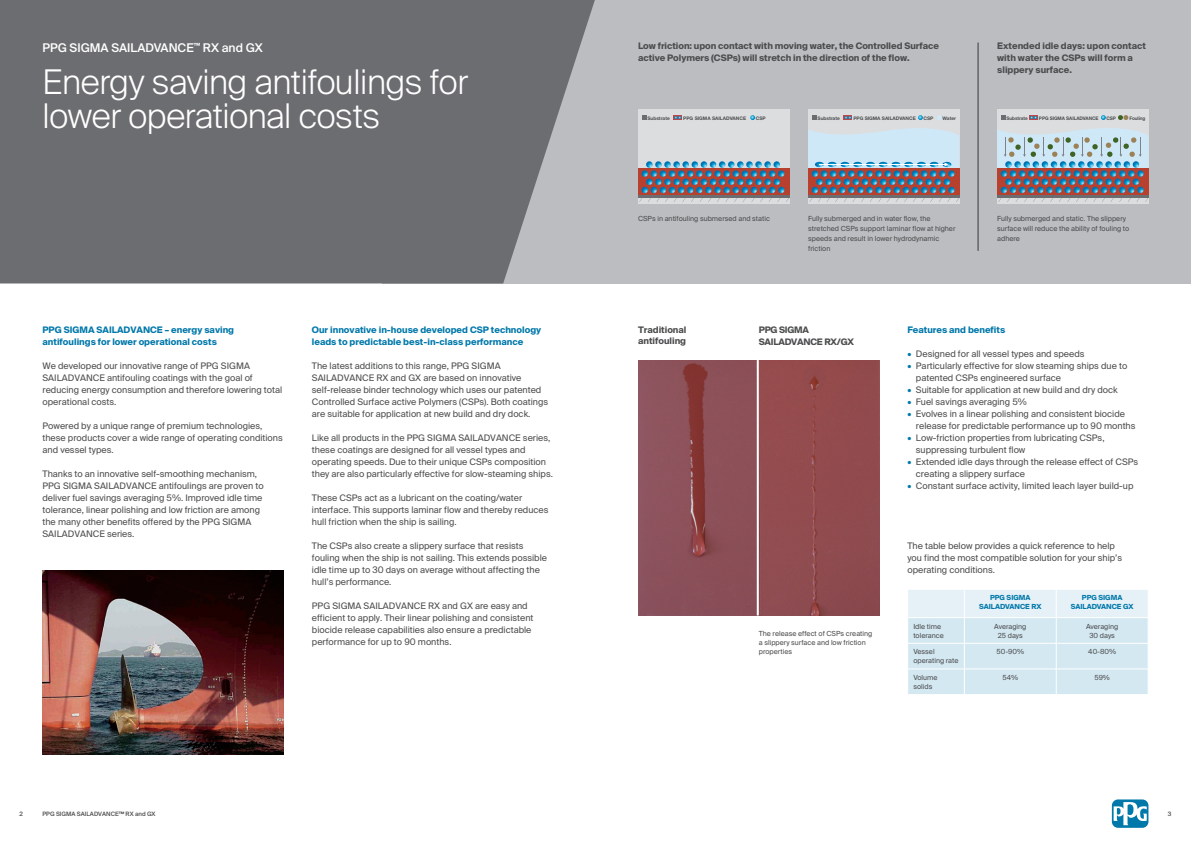
<style>
.page{position:relative;width:1191px;height:842px;background:#fff}
.page>*{position:absolute;margin:0;border:0;box-sizing:border-box;transform-origin:0 0}
.t1{font:300 34px "Suisse Intl";letter-spacing:-.01em;color:#fff}
.t2{font:500 12px "Suisse Intl";color:#fff}
.t3{font:9px/12px "Suisse Intl";color:#4b4c4d}
.t4{font:700 9px/12px "Suisse Intl";letter-spacing:-.005em;color:#4b4c4d}
.t5{font:700 9px/12px "Suisse Intl";color:#0078aa}
.t6{font:700 9px "Suisse Intl";letter-spacing:-.025em;color:#4b4c4d}
.t7{font:7px/10px "Suisse Intl";color:#4b4c4d}
.t8{font:700 7px "Suisse Intl";color:#0078aa}
.t9{font:500 6px "Suisse Intl";color:#4b4c4d}
.t10{font:700 4.8px "Helvetica Neue";letter-spacing:-.005em;color:#4b4c4d}
.s1{color:#0078aa}
</style>
<div class="page">
<div style="left:383px;top:0;width:808px;height:283px;background:#bcbdc0"></div>
<svg style="left:0;top:0;width:595px;height:283px;background:#717275"></svg>
<div style="left:638px;top:109px;width:151px;height:94px;background:#dcdddf"></div>
<hr style="left:638px;top:195px;width:151px;height:3px;background:#6c6d70">
<svg style="left:642px;top:115px;width:4px;height:5px"></svg>
<svg style="left:639px;top:161px;width:150px;height:41px"></svg>
<svg style="left:750px;top:115px;width:5px;height:5px"></svg>
<svg style="left:673px;top:115px;width:9px;height:5px"></svg>
<svg style="left:674px;top:116px;width:7px;height:3px"></svg>
<div style="left:808px;top:109px;width:151px;height:94px;background:#dcdddf"></div>
<svg style="left:808px;top:115px;width:151px;height:87px"></svg>
<div style="left:997px;top:109px;width:151px;height:94px;background:#dcdddf"></div>
<svg style="left:997px;top:115px;width:151px;height:87px"></svg>
<hr style="left:977px;top:43px;width:1px;height:208px;background:#4b4c4d">
<svg style="left:908px;top:590px;width:240px;height:104px;background:#daebf3"></svg>
<img style="left:638px;top:360px;width:241px;height:255px">
<hr style="left:757px;top:360px;width:2px;height:255px;background:#fff">
<svg style="left:1111px;top:799px;width:37px;height:29px"></svg>
<svg style="left:1113px;top:801px;width:33px;height:24px"></svg>
<img style="left:43px;top:570px;width:240px;height:184px">
<p class="t2" style="left:43px;top:41px;width:222px">PPG SIGMA SAILADVANCE<sup>™</sup> RX and GX</p>
<p class="t1" style="left:43px;top:62px;width:427px">Energy saving antifoulings for</p>
<p class="t1" style="left:43px;top:96px;width:339px">lower operational costs</p>
<p class="t5" style="left:43px;top:324px;width:193px">PPG SIGMA SAILADVANCE – energy saving antifoulings for lower operational costs</p>
<p class="t3" style="left:43px;top:360px;width:241px">We developed our innovative range of PPG SIGMA SAILADVANCE antifouling coatings with the goal of reducing energy consumption and therefore lowering total operational costs.</p>
<p class="t3" style="left:43px;top:420px;width:242px">Powered by a unique range of premium technologies, these products cover a wide range of operating conditions and vessel types.</p>
<p class="t3" style="left:43px;top:468px;width:216px">Thanks to an innovative self-smoothing mechanism,</p>
<p class="t3" style="left:43px;top:480px;width:223px">PPG SIGMA SAILADVANCE antifoulings are proven to deliver fuel savings averaging 5%. Improved idle time tolerance, linear polishing and low friction are among the many other benefits offered by the PPG SIGMA SAILADVANCE series.</p>
<p class="t5" style="left:312px;top:324px;width:231px">Our innovative in-house developed CSP technology leads to predictable best-in-class performance</p>
<p class="t3" style="left:312px;top:360px;width:238px">The latest additions to this range, PPG SIGMA SAILADVANCE RX and GX are based on innovative self-release binder technology which uses our patented Controlled Surface active Polymers (CSPs). Both coatings are suitable for application at new build and dry dock.</p>
<p class="t3" style="left:312px;top:432px;width:242px">Like all products in the PPG SIGMA SAILADVANCE series, these coatings are designed for all vessel types and operating speeds. Due to their unique CSPs composition they are also particularly effective for slow-steaming ships.</p>
<p class="t3" style="left:312px;top:492px;width:238px">These CSPs act as a lubricant on the coating/water interface. This supports laminar flow and thereby reduces hull friction when the ship is sailing.</p>
<p class="t3" style="left:312px;top:540px;width:237px">The CSPs also create a slippery surface that resists fouling when the ship is not sailing. This extends possible idle time up to 30 days on average without affecting the hull’s performance.</p>
<p class="t3" style="left:312px;top:600px;width:223px">PPG SIGMA SAILADVANCE RX and GX are easy and efficient to apply. Their linear polishing and consistent biocide release capabilities also ensure a predictable performance for up to 90 months.</p>
<p class="t4" style="left:638px;top:40px;width:302px">Low friction: upon contact with moving water, the Controlled Surface active Polymers (CSPs) will stretch in the direction of the flow.</p>
<p class="t4" style="left:997px;top:40px;width:150px">Extended idle days: upon contact with water the CSPs will form a slippery surface.</p>
<p class="t10" style="left:647px;top:115px;width:24px">Substrate</p>
<p class="t10" style="left:683px;top:115px;width:64px">PPG SIGMA SAILADVANCE</p>
<p class="t10" style="left:756px;top:115px;width:11px">CSP</p>
<p class="t10" style="left:817px;top:115px;width:24px">Substrate</p>
<p class="t10" style="left:853px;top:115px;width:64px">PPG SIGMA SAILADVANCE</p>
<p class="t10" style="left:923px;top:115px;width:11px">CSP</p>
<p class="t10" style="left:942px;top:115px;width:15px">Water</p>
<p class="t10" style="left:1006px;top:115px;width:23px">Substrate</p>
<p class="t10" style="left:1039px;top:115px;width:61px">PPG SIGMA SAILADVANCE</p>
<p class="t10" style="left:1106px;top:115px;width:11px">CSP</p>
<p class="t10" style="left:1129px;top:115px;width:18px">Fouling</p>
<p class="t7" style="left:638px;top:213px;width:133px">CSPs in antifouling submersed and static</p>
<p class="t7" style="left:808px;top:213px;width:149px">Fully submerged and in water flow, the stretched CSPs support laminar flow at higher speeds and result in lower hydrodynamic friction</p>
<p class="t7" style="left:997px;top:213px;width:134px">Fully submerged and static. The slippery surface will reduce the ability of fouling to adhere</p>
<p class="t4" style="left:638px;top:324px;width:50px">Traditional</p>
<p class="t4" style="left:638px;top:335px;width:50px">antifouling</p>
<p class="t6" style="left:759px;top:325px;width:52px">PPG SIGMA</p>
<p class="t6" style="left:759px;top:337px;width:97px">SAILADVANCE RX/GX</p>
<p class="t7" style="left:759px;top:629px;width:115px;line-height:9px">The release effect of CSPs creating a slippery surface and low friction properties</p>
<p class="t5" style="left:907px;top:324px;width:99px">Features and benefits</p>
<p class="t3" style="left:907px;top:348px;width:179px"><span class="s1">•</span> Designed for all vessel types and speeds</p>
<p class="t3" style="left:907px;top:360px;width:221px"><span class="s1">•</span> Particularly effective for slow steaming ships due to</p>
<p class="t3" style="left:916px;top:372px;width:147px">patented CSPs engineered surface</p>
<p class="t3" style="left:907px;top:384px;width:212px"><span class="s1">•</span> Suitable for application at new build and dry dock</p>
<p class="t3" style="left:907px;top:396px;width:121px"><span class="s1">•</span> Fuel savings averaging 5%</p>
<p class="t3" style="left:907px;top:408px;width:219px"><span class="s1">•</span> Evolves in a linear polishing and consistent biocide</p>
<p class="t3" style="left:916px;top:420px;width:221px">release for predictable performance up to 90 months</p>
<p class="t3" style="left:907px;top:432px;width:199px"><span class="s1">•</span> Low-friction properties from lubricating CSPs,</p>
<p class="t3" style="left:916px;top:444px;width:111px">suppressing turbulent flow</p>
<p class="t3" style="left:907px;top:456px;width:232px"><span class="s1">•</span> Extended idle days through the release effect of CSPs</p>
<p class="t3" style="left:916px;top:468px;width:111px">creating a slippery surface</p>
<p class="t3" style="left:907px;top:480px;width:227px"><span class="s1">•</span> Constant surface activity, limited leach layer build-up</p>
<p class="t3" style="left:907px;top:540px;width:209px">The table below provides a quick reference to help</p>
<p class="t3" style="left:907px;top:552px;width:216px">you find the most compatible solution for your ship’s operating conditions.</p>
<p class="t8" style="left:990px;top:594px;width:42px">PPG SIGMA</p>
<p class="t8" style="left:979px;top:603px;width:64px">SAILADVANCE RX</p>
<p class="t8" style="left:1082px;top:594px;width:42px">PPG SIGMA</p>
<p class="t8" style="left:1070px;top:603px;width:64px">SAILADVANCE GX</p>
<p class="t7" style="left:913px;top:621px;width:29px">Idle time</p>
<p class="t7" style="left:913px;top:630px;width:32px">tolerance</p>
<p class="t7" style="left:994px;top:621px;width:34px">Averaging</p>
<p class="t7" style="left:997px;top:630px;width:27px">25 days</p>
<p class="t7" style="left:1086px;top:621px;width:34px">Averaging</p>
<p class="t7" style="left:1089px;top:630px;width:27px">30 days</p>
<p class="t7" style="left:913px;top:647px;width:23px">Vessel</p>
<p class="t7" style="left:913px;top:656px;width:47px">operating rate</p>
<p class="t7" style="left:996px;top:647px;width:29px">50-90%</p>
<p class="t7" style="left:1088px;top:647px;width:29px">40-80%</p>
<p class="t7" style="left:913px;top:673px;width:26px">Volume</p>
<p class="t7" style="left:913px;top:682px;width:20px">solids</p>
<p class="t7" style="left:1002px;top:673px;width:17px">54%</p>
<p class="t7" style="left:1094px;top:673px;width:17px">59%</p>
<p class="t9" style="left:20px;top:810px;width:5px">2</p>
<p class="t9" style="left:43px;top:810px;width:115px">PPG SIGMA SAILADVANCE™ RX and GX</p>
<p class="t9" style="left:1167px;top:810px;width:5px">3</p>
</div>
